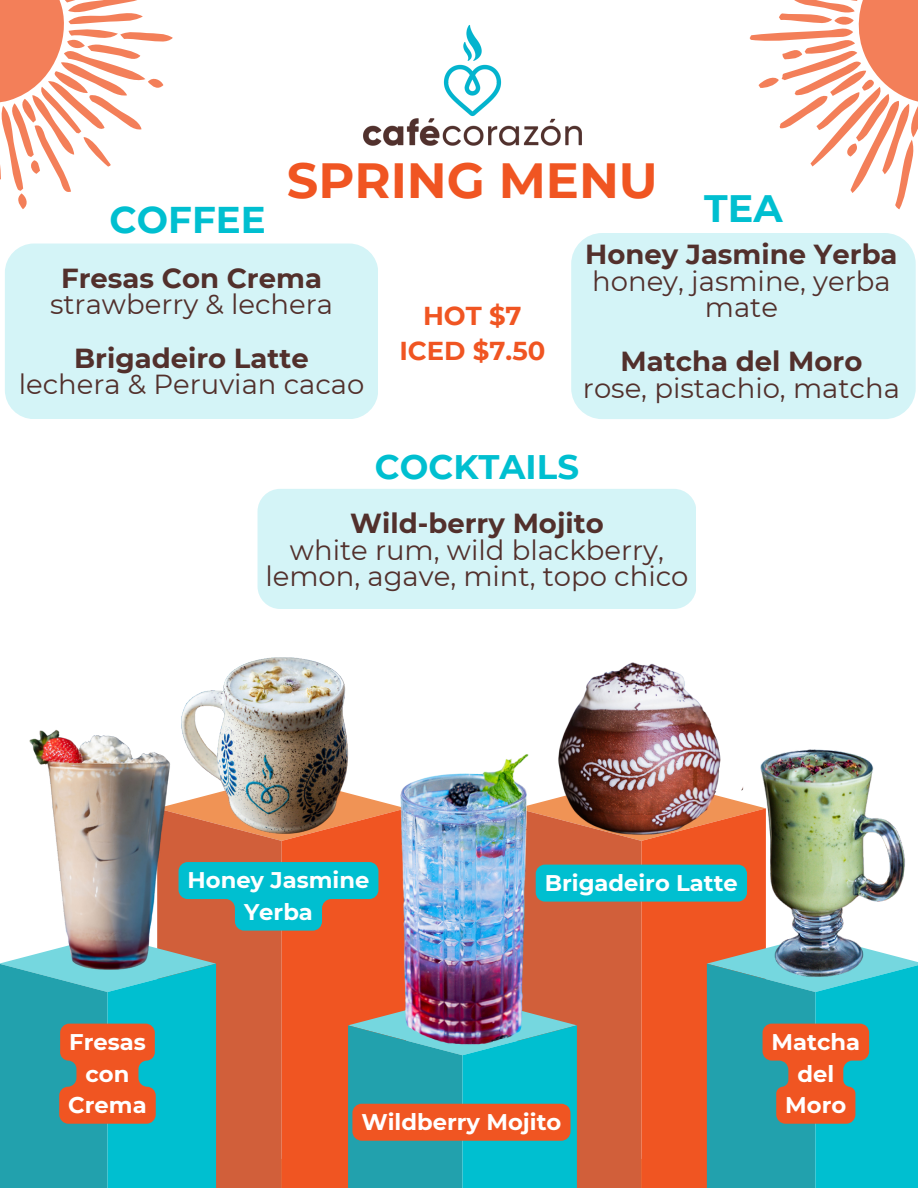
<style>
.page{position:relative;width:918px;height:1188px;background:#fff}
.page>*{position:absolute;margin:0;border:0;box-sizing:border-box;transform-origin:0 0}
.t1{font:700 49.35px "Montserrat";color:#f05522}
.t2{font:700 38.1px "Montserrat";color:#00bfd0}
.t3{font:700 37.2px "Montserrat";color:#00bfd0}
.t4{font:700 34.05px "Montserrat";color:#00bfd0}
.t5{font:27.45px/26.7px "Montserrat";color:#52302c;text-align:center}
.t6{font:700 25.95px/35.2px "Montserrat";color:#f05522;text-align:center}
.t7{font:700 22.65px "Montserrat";color:#fff}
.s1{font-weight:700}
</style>
<div class="page">
<div style="left:258px;top:489px;width:438px;height:120px;background:#d4f4f7;border-radius:23px"></div>
<img style="left:363px;top:124px;width:219px;height:22px">
<svg style="left:0;top:0;width:250px;height:268px"></svg>
<div style="left:5px;top:244px;width:373px;height:175px;background:#d4f4f7;border-radius:29px"></div>
<svg style="left:749px;top:0;width:169px;height:237px"></svg>
<div style="left:571px;top:233px;width:345px;height:186px;background:#d4f4f7;border-radius:31px"></div>
<svg style="left:571px;top:845px;width:70px;height:17px"></svg>
<div style="left:641px;top:845px;width:96px;height:17px;background:#f05522"></div>
<img style="left:409px;top:25px;width:147px;height:99px">
<img style="left:29px;top:729px;width:166px;height:133px">
<svg style="left:0;top:862px;width:918px;height:326px;background:#7e897b"></svg>
<img style="left:158px;top:657px;width:200px;height:202px">
<img style="left:561px;top:662px;width:176px;height:183px">
<img style="left:737px;top:749px;width:181px;height:249px">
<img style="left:358px;top:741px;width:213px;height:333px">
<h1 class="t1" style="left:287px;top:150px;width:373px">SPRING MENU</h1>
<h5 class="t3" style="left:110px;top:197px;width:158px">COFFEE</h5>
<h5 class="t2" style="left:704px;top:185px;width:80px">TEA</h5>
<h5 class="t5" style="left:585px;top:241px;width:314px"><span class="s1">Honey Jasmine Yerba </span>honey, jasmine, yerba mate</h5>
<h5 class="t5" style="left:583px;top:348px;width:318px"><span class="s1">Matcha del Moro<br></span>rose, pistachio, matcha</h5>
<h3 class="t5" style="left:50px;top:264px;width:285px"><span class="s1">Fresas Con Crema </span>strawberry &amp; lechera</h3>
<h5 class="t5" style="left:19px;top:345px;width:347px"><span class="s1">Brigadeiro Latte<br></span>lechera &amp; Peruvian cacao</h5>
<h2 class="t6" style="left:399px;top:298px;width:147px">HOT $7<br>ICED $7.50</h2>
<h2 class="t4" style="left:375px;top:446px;width:206px">COCKTAILS</h2>
<h4 class="t5" style="left:265px;top:510px;width:425px"><span class="s1">Wild-berry Mojito<br></span>white rum, wild blackberry, lemon, agave, mint, topo chico</h4>
<p class="t7" style="left:188px;top:867px;width:183px">Honey Jasmine</p>
<p class="t7" style="left:244px;top:898px;width:70px">Yerba</p>
<p class="t7" style="left:545px;top:869px;width:195px">Brigadeiro Latte</p>
<p class="t7" style="left:69px;top:1028px;width:78px">Fresas</p>
<p class="t7" style="left:86px;top:1060px;width:45px">con</p>
<p class="t7" style="left:68px;top:1091px;width:80px">Crema</p>
<p class="t7" style="left:361px;top:1108px;width:201px">Wildberry Mojito</p>
<p class="t7" style="left:772px;top:1028px;width:90px">Matcha</p>
<p class="t7" style="left:797px;top:1060px;width:38px">del</p>
<p class="t7" style="left:785px;top:1091px;width:63px">Moro</p>
</div>
